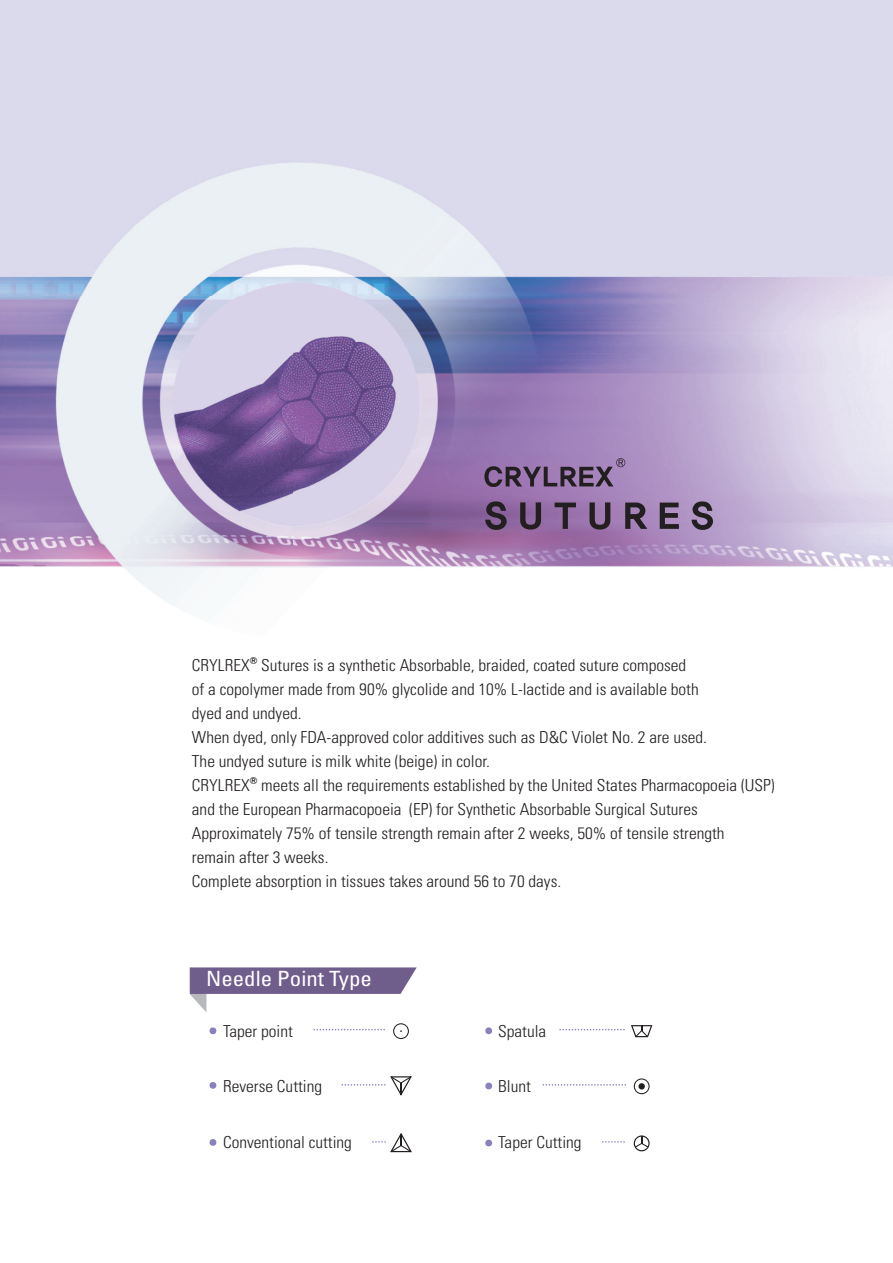
<style>
.page{position:relative;width:893px;height:1263px;background:#fff}
.page>*{position:absolute;margin:0;border:0;box-sizing:border-box;transform-origin:0 0}
.t1{font:condensed 21px "Univers";color:#fff;scale:1.09 1}
.t2{font:300 condensed 16.5px/24px "Univers";color:#231f20;scale:1.05 1}
.t3{font:8.1px "YDV Sapph IIB";color:#231f20;scale:1.05 1}
</style>
<div class="page">
<img style="left:0;top:0;width:893px;height:606px">
<svg style="left:485px;top:501px;width:22px;height:29px"></svg>
<svg style="left:520px;top:502px;width:21px;height:28px"></svg>
<svg style="left:555px;top:503px;width:21px;height:26px"></svg>
<svg style="left:589px;top:502px;width:21px;height:28px"></svg>
<svg style="left:625px;top:502px;width:22px;height:27px"></svg>
<svg style="left:660px;top:503px;width:19px;height:26px"></svg>
<svg style="left:691px;top:501px;width:22px;height:29px"></svg>
<svg style="left:210px;top:1139px;width:6px;height:7px"></svg>
<svg style="left:634px;top:1135px;width:16px;height:16px"></svg>
<svg style="left:485px;top:1140px;width:7px;height:6px"></svg>
<svg style="left:393px;top:1023px;width:16px;height:16px"></svg>
<svg style="left:210px;top:1027px;width:6px;height:7px"></svg>
<svg style="left:631px;top:1025px;width:21px;height:12px"></svg>
<svg style="left:485px;top:1027px;width:7px;height:7px"></svg>
<svg style="left:210px;top:1082px;width:6px;height:7px"></svg>
<svg style="left:485px;top:1083px;width:7px;height:6px"></svg>
<svg style="left:634px;top:1078px;width:16px;height:16px"></svg>
<svg style="left:484px;top:458px;width:141px;height:29px;background:#7c628b"></svg>
<svg style="left:313px;top:1029px;width:72px;height:1px"></svg>
<svg style="left:559px;top:1029px;width:66px;height:1px"></svg>
<svg style="left:341px;top:1076px;width:71px;height:20px"></svg>
<svg style="left:542px;top:1084px;width:84px;height:1px"></svg>
<svg style="left:372px;top:1133px;width:40px;height:19px"></svg>
<svg style="left:602px;top:1141px;width:23px;height:2px"></svg>
<svg style="left:190px;top:967px;width:227px;height:45px"></svg>
<p class="t2" style="left:192px;top:655px;width:56px">CRYLREX</p>
<p class="t3" style="left:250px;top:656px;width:9px">Ⓡ</p>
<p class="t2" style="left:192px;top:655px;width:492px;text-indent:69px">Sutures is a synthetic Absorbable, braided, coated suture composed<br>of a copolymer made from 90% glycolide and 10% L-lactide and is available both dyed and undyed.<br>When dyed, only FDA-approved color additives such as D&amp;C Violet No. 2 are used.<br>The undyed suture is milk white (beige) in color.<br>CRYLREX</p>
<p class="t3" style="left:250px;top:776px;width:9px">Ⓡ</p>
<p class="t2" style="left:192px;top:775px;width:556px;text-indent:69px">meets all the requirements established by the United States Pharmacopoeia (USP) and the European Pharmacopoeia (EP) for Synthetic Absorbable Surgical Sutures Approximately 75% of tensile strength remain after 2 weeks, 50% of tensile strength<br>remain after 3 weeks.<br>Complete absorption in tissues takes around 56 to 70 days.</p>
<p class="t1" style="left:206px;top:971px;width:154px">Needle Point Type</p>
<p class="t2" style="left:223px;top:1020px;width:68px">Taper point</p>
<p class="t2" style="left:498px;top:1020px;width:47px">Spatula</p>
<p class="t2" style="left:223px;top:1076px;width:96px">Reverse Cutting</p>
<p class="t2" style="left:498px;top:1076px;width:33px">Blunt</p>
<p class="t2" style="left:223px;top:1131px;width:124px">Conventional cutting</p>
<p class="t2" style="left:498px;top:1131px;width:81px">Taper Cutting</p>
</div>
